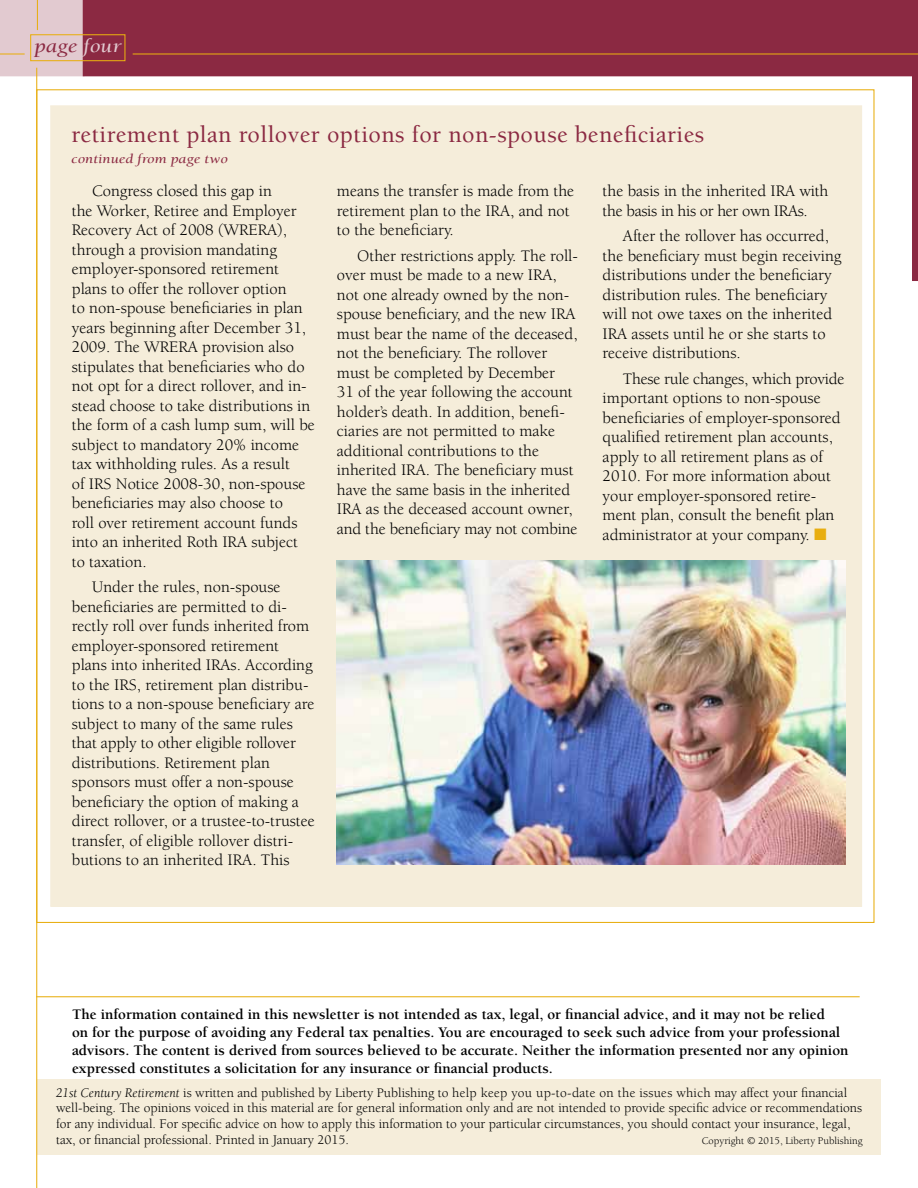
<style>
.page{position:relative;width:918px;height:1188px;background:#fff}
.page>*{position:absolute;margin:0;border:0;box-sizing:border-box;transform-origin:0 0}
.t1{font:500 24px "Berkeley";letter-spacing:.02em;color:#8b2942}
.t2{font:italic 19.5px "Berkeley";color:#8b2942;scale:1.2 1}
.t3{font:16.5px/19.5px "Berkeley";color:#000}
.t4{font:16.5px/19.5px "Berkeley";letter-spacing:-.02em;color:#000}
.t5{font:700 15px/18px "Berkeley";color:#000}
.t6{font:13.5px/15.8px "Berkeley";color:#000}
.t7{font:italic 13.5px "Berkeley";color:#8b2942;scale:1.2 1}
.t8{font:10.5px "Berkeley";color:#000}
.s1{color:#e2cad0}
.s2{font-style:italic}
</style>
<div class="page">
<div style="left:51px;top:106px;width:811px;height:800px;background:#f5edda"></div>
<div style="left:37px;top:1080px;width:844px;height:75px;background:#f5edda"></div>
<svg style="left:912px;top:76px;width:6px;height:205px"></svg>
<div style="left:0;top:0;width:83px;height:76px;background:#e2cad0"></div>
<div style="left:83px;top:0;width:835px;height:76px;background:#8b2942"></div>
<hr style="left:133px;top:53px;width:785px;height:2px;background:#e8ae10">
<div style="left:30px;top:34px;width:95px;height:27px;border:1px solid #e8ae10"></div>
<hr style="left:0;top:53px;width:25px;height:2px;background:#e8ae10">
<hr style="left:37px;top:0;width:1px;height:30px;background:#e8ae10">
<hr style="left:36px;top:68px;width:1px;height:1120px;background:#e8ae10">
<img style="left:337px;top:560px;width:509px;height:305px">
<hr style="left:36px;top:996px;width:824px;height:1px;background:#e8ae10">
<p class="t2" style="left:35px;top:36px;width:74px">page <span class="s1">four</span></p>
<h1 class="t1" style="left:72px;top:122px;width:634px">retirement plan rollover options for non-spouse beneficiaries</h1>
<p class="t7" style="left:71px;top:152px;width:132px">continued from page two</p>
<p class="t3" style="left:72px;top:182px;width:245px;text-indent:20px">Congress closed this gap in<br>the Worker, Retiree and Employer<br>Recovery Act of 2008 (WRERA), through a provision mandating employer-sponsored retirement plans to offer the rollover option<br>to non-spouse beneficiaries in plan years beginning after December 31,<br>2009. The WRERA provision also stipulates that beneficiaries who do not opt for a direct rollover, and in&shy;stead choose to take distributions in the form of a cash lump sum, will be subject to mandatory 20% income tax withholding rules. As a result<br>of IRS Notice 2008-30, non-spouse beneficiaries may also choose to<br>roll over retirement account funds into an inherited Roth IRA subject to taxation.</p>
<p class="t3" style="left:72px;top:578px;width:245px;text-indent:20px">Under the rules, non-spouse beneficiaries are permitted to di&shy;rectly roll over funds inherited from employer-sponsored retirement plans into inherited IRAs. According to the IRS, retirement plan distribu&shy;tions to a non-spouse beneficiary are subject to many of the same rules that apply to other eligible rollover distributions. Retirement plan sponsors must offer a non-spouse beneficiary the option of making a direct rollover, or a trustee-to-trustee transfer, of eligible rollover distri&shy;butions to an inherited IRA. This</p>
<p class="t3" style="left:337px;top:182px;width:239px">means the transfer is made from the retirement plan to the IRA, and not to the beneficiary.</p>
<p class="t3" style="left:337px;top:246px;width:243px;text-indent:20px">Other restrictions apply. The roll&shy;over must be made to a new IRA, not one already owned by the non&shy;spouse beneficiary, and the new IRA must bear the name of the deceased, not the beneficiary. The rollover must be completed by December<br>31 of the year following the account holder’s death. In addition, benefi&shy;ciaries are not permitted to make additional contributions to the inherited IRA. The beneficiary must have the same basis in the inherited IRA as the deceased account owner, and the beneficiary may not combine</p>
<p class="t4" style="left:603px;top:182px;width:227px">the basis in the inherited IRA with the basis in his or her own IRAs.</p>
<p class="t3" style="left:603px;top:227px;width:240px;text-indent:20px">After the rollover has occurred, the beneficiary must begin receiving distributions under the beneficiary distribution rules. The beneficiary will not owe taxes on the inherited IRA assets until he or she starts to receive distributions.</p>
<p class="t3" style="left:603px;top:369px;width:243px;text-indent:20px">These rule changes, which provide important options to non-spouse beneficiaries of employer-sponsored qualified retirement plan accounts, apply to all retirement plans as of 2010. For more information about your employer-sponsored retire&shy;ment plan, consult the benefit plan administrator at your company.</p>
<p class="t5" style="left:72px;top:1005px;width:778px">The information contained in this newsletter is not intended as tax, legal, or financial advice, and it may not be relied<br>on for the purpose of avoiding any Federal tax penalties. You are encouraged to seek such advice from your professional advisors. The content is derived from sources believed to be accurate. Neither the information presented nor any opinion expressed constitutes a solicitation for any insurance or financial products.</p>
<p class="t6" style="left:56px;top:1085px;width:808px"><span class="s2">21st Century Retirement</span> is written and published by Liberty Publishing to help keep you up-to-date on the issues which may affect your financial well-being. The opinions voiced in this material are for general information only and are not intended to provide specific advice or recommendations for any individual. For specific advice on how to apply this information to your particular circumstances, you should contact your insurance, legal, tax, or financial professional. Printed in January 2015.</p>
<p class="t8" style="left:702px;top:1135px;width:162px">Copyright © 2015, Liberty Publishing</p>
</div>
